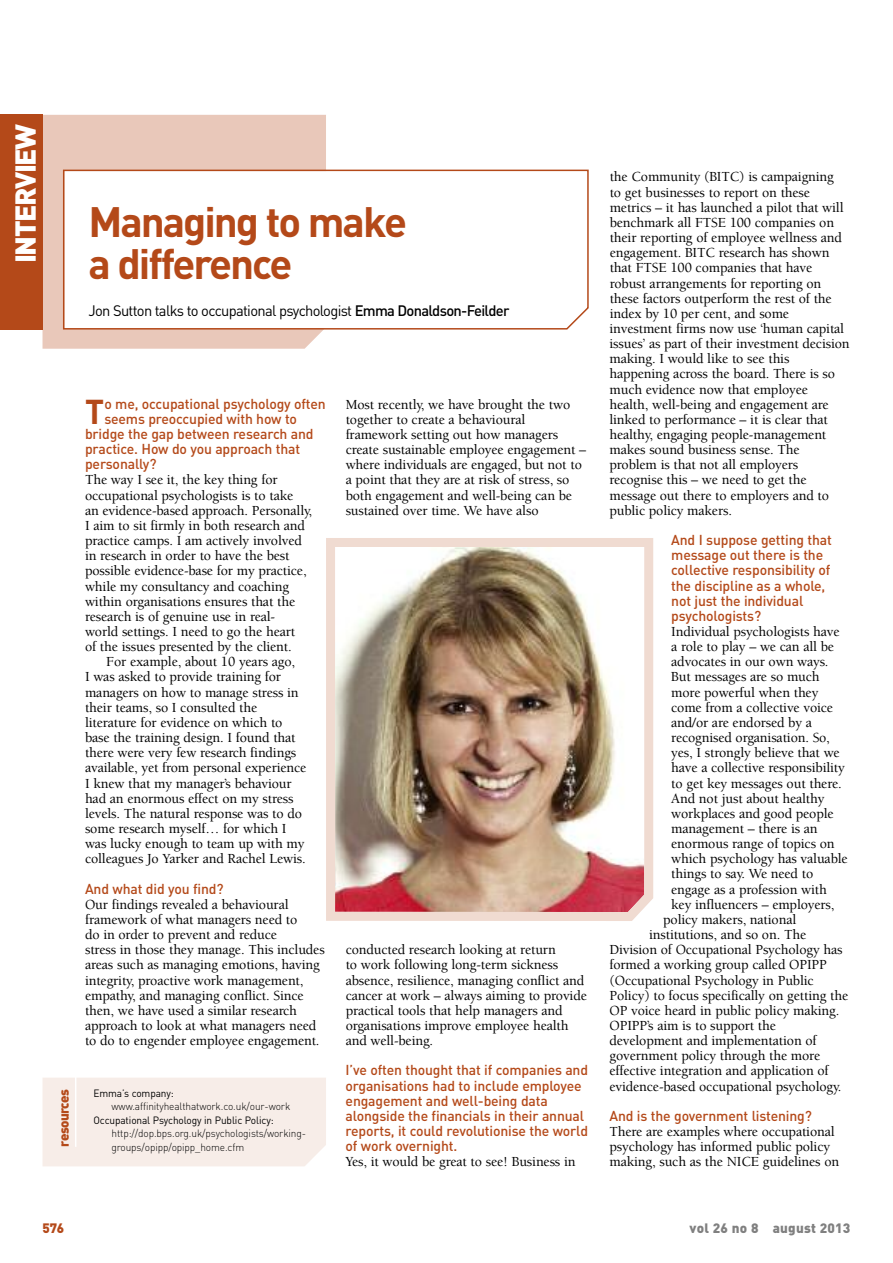
<style>
.page{position:relative;width:893px;height:1263px;background:#fff}
.page>*{position:absolute;margin:0;border:0;box-sizing:border-box;transform-origin:0 0}
.t1{font:700 42px/42px "DIN Pro";letter-spacing:-.05em;color:#b44919}
.t2{font:700 34.05px "DIN Pro";color:#b44919}
.t3{font:900 28.5px "DIN Pro";letter-spacing:-.05em;color:#fff}
.t4{font:15px "DIN Pro";letter-spacing:-.045em;color:#000}
.t5{font:500 14.25px/15.1px "Berkeley Std";letter-spacing:-.01em;color:#000}
.t6{font:500 14.25px/15.1px "DIN Pro";letter-spacing:-.01em;color:#b44919}
.t7{font:900 13.5px "DIN Pro";letter-spacing:.015em;color:#808080}
.t8{font:900 13.5px "DIN Pro";letter-spacing:-.05em;color:#b44919}
.t9{font:300 10.5px/13.5px "DIN Pro";letter-spacing:-.01em;color:#000;scale:.96 1}
.t10{font:10.5px "DIN Pro";letter-spacing:-.01em;color:#000;scale:.96 1}
.s1{font-weight:500}
</style>
<div class="page">
<div style="left:43px;top:115px;width:283px;height:234px;background:#e9c8ba"></div>
<svg style="left:63px;top:170px;width:526px;height:160px"></svg>
<img style="left:326px;top:538px;width:327px;height:383px">
<div style="left:0;top:115px;width:43px;height:215px;background:#b44919"></div>
<div style="left:43px;top:1078px;width:283px;height:88px;background:#f7ede8"></div>
<hr style="left:75px;top:1068px;width:1px;height:79px;background:#fff">
<h3 class="t3" style="left:16px;top:263px;width:141px;rotate:-90deg">INTERVIEW</h3>
<h1 class="t1" style="left:88px;top:205px;width:320px">Managing to make a difference</h1>
<p class="t4" style="left:88px;top:306px;width:423px">Jon Sutton talks to occupational psychologist <span class="s1">Emma Donaldson-Feilder</span></p>
<h2 class="t2" style="left:85px;top:400px;width:21px">T</h2>
<p class="t6" style="left:104px;top:397px;width:223px">o me, occupational psychology often</p>
<p class="t6" style="left:104px;top:413px;width:194px">seems preoccupied with how to</p>
<p class="t6" style="left:85px;top:428px;width:230px">bridge the gap between research and</p>
<p class="t6" style="left:85px;top:443px;width:217px">practice. How do you approach that</p>
<p class="t6" style="left:85px;top:458px;width:73px">personally?</p>
<p class="t5" style="left:85px;top:474px;width:229px">The way I see it, the key thing for occupational psychologists is to take<br>an evidence-based approach. Personally, I aim to sit firmly in both research and practice camps. I am actively involved in research in order to have the best possible evidence-base for my practice, while my consultancy and coaching within organisations ensures that the research is of genuine use in real-<br>world settings. I need to go the heart<br>of the issues presented by the client.</p>
<p class="t5" style="left:85px;top:655px;width:223px;text-indent:21px">For example, about 10 years ago,<br>I was asked to provide training for managers on how to manage stress in their teams, so I consulted the literature for evidence on which to base the training design. I found that there were very few research findings available, yet from personal experience I knew that my manager’s behaviour had an enormous effect on my stress levels. The natural response was to do some research myself… for which I was lucky enough to team up with my colleagues Jo Yarker and Rachel Lewis.</p>
<p class="t6" style="left:85px;top:882px;width:140px">And what did you find?</p>
<p class="t5" style="left:85px;top:898px;width:241px">Our findings revealed a behavioural framework of what managers need to<br>do in order to prevent and reduce<br>stress in those they manage. This includes areas such as managing emotions, having integrity, proactive work management, empathy, and managing conflict. Since then, we have used a similar research approach to look at what managers need to do to engender employee engagement.</p>
<p class="t8" style="left:59px;top:1147px;width:59px;rotate:-90deg">resources</p>
<p class="t10" style="left:94px;top:1089px;width:85px">Emma’s company:</p>
<p class="t9" style="left:112px;top:1101px;width:188px">www.affinityhealthatwork.co.uk/our-work</p>
<p class="t10" style="left:94px;top:1116px;width:189px">Occupational Psychology in Public Policy:</p>
<p class="t9" style="left:112px;top:1128px;width:204px">http://dop.bps.org.uk/psychologists/working&shy;groups/opipp/opipp_home.cfm</p>
<p class="t5" style="left:346px;top:398px;width:242px">Most recently, we have brought the two together to create a behavioural framework setting out how managers create sustainable employee engagement – where individuals are engaged, but not to a point that they are at risk of stress, so both engagement and well-being can be sustained over time. We have also</p>
<p class="t5" style="left:346px;top:943px;width:243px">conducted research looking at return<br>to work following long-term sickness absence, resilience, managing conflict and cancer at work – always aiming to provide practical tools that help managers and organisations improve employee health and well-being.</p>
<p class="t6" style="left:346px;top:1064px;width:244px">I’ve often thought that if companies and organisations had to include employee engagement and well-being data alongside the financials in their annual reports, it could revolutionise the world of work overnight.</p>
<p class="t5" style="left:346px;top:1155px;width:231px">Yes, it would be great to see! Business in</p>
<p class="t5" style="left:609px;top:171px;width:242px">the Community (BITC) is campaigning<br>to get businesses to report on these metrics – it has launched a pilot that will benchmark all FTSE 100 companies on their reporting of employee wellness and engagement. BITC research has shown that FTSE 100 companies that have robust arrangements for reporting on these factors outperform the rest of the index by 10 per cent, and some investment firms now use ‘human capital issues’ as part of their investment decision making. I would like to see this happening across the board. There is so much evidence now that employee health, well-being and engagement are linked to performance – it is clear that healthy, engaging people-management makes sound business sense. The problem is that not all employers recognise this – we need to get the message out there to employers and to public policy makers.</p>
<p class="t6" style="left:671px;top:534px;width:162px">And I suppose getting that message out there is the collective responsibility of the discipline as a whole, not just the individual psychologists?</p>
<p class="t5" style="left:671px;top:625px;width:170px">Individual psychologists have</p>
<p class="t5" style="left:671px;top:640px;width:164px">a role to play – we can all be</p>
<p class="t5" style="left:671px;top:655px;width:159px">advocates in our own ways.</p>
<p class="t5" style="left:671px;top:671px;width:150px">But messages are so much</p>
<p class="t5" style="left:671px;top:686px;width:149px">more powerful when they</p>
<p class="t5" style="left:671px;top:701px;width:163px">come from a collective voice</p>
<p class="t5" style="left:671px;top:716px;width:142px">and/or are endorsed by a</p>
<p class="t5" style="left:671px;top:731px;width:160px">recognised organisation. So,</p>
<p class="t5" style="left:671px;top:746px;width:170px">yes, I strongly believe that we</p>
<p class="t5" style="left:671px;top:761px;width:175px">have a collective responsibility</p>
<p class="t5" style="left:671px;top:777px;width:172px">to get key messages out there.</p>
<p class="t5" style="left:671px;top:792px;width:155px">And not just about healthy</p>
<p class="t5" style="left:671px;top:807px;width:164px">workplaces and good people</p>
<p class="t5" style="left:671px;top:822px;width:148px">management – there is an</p>
<p class="t5" style="left:671px;top:837px;width:165px">enormous range of topics on</p>
<p class="t5" style="left:671px;top:852px;width:178px">which psychology has valuable</p>
<p class="t5" style="left:671px;top:867px;width:144px">things to say. We need to</p>
<p class="t5" style="left:671px;top:883px;width:157px">engage as a profession with</p>
<p class="t5" style="left:671px;top:898px;width:165px">key influencers – employers,</p>
<p class="t5" style="left:663px;top:913px;width:134px">policy makers, national</p>
<p class="t5" style="left:649px;top:928px;width:159px">institutions, and so on. The</p>
<p class="t5" style="left:609px;top:943px;width:235px">Division of Occupational Psychology has</p>
<p class="t5" style="left:609px;top:958px;width:219px">formed a working group called OPIPP</p>
<p class="t5" style="left:609px;top:974px;width:206px">(Occupational Psychology in Public</p>
<p class="t5" style="left:609px;top:989px;width:240px">Policy) to focus specifically on getting the</p>
<p class="t5" style="left:609px;top:1004px;width:231px">OP voice heard in public policy making.</p>
<p class="t5" style="left:609px;top:1019px;width:168px">OPIPP’s aim is to support the</p>
<p class="t5" style="left:609px;top:1034px;width:209px">development and implementation of</p>
<p class="t5" style="left:609px;top:1049px;width:212px">government policy through the more</p>
<p class="t5" style="left:609px;top:1064px;width:221px">effective integration and application of</p>
<p class="t5" style="left:609px;top:1080px;width:233px">evidence-based occupational psychology.</p>
<p class="t6" style="left:609px;top:1109px;width:204px">And is the government listening?</p>
<p class="t5" style="left:609px;top:1125px;width:231px">There are examples where occupational psychology has informed public policy making, such as the NICE guidelines on</p>
<p class="t8" style="left:43px;top:1223px;width:23px">576</p>
<p class="t7" style="left:689px;top:1223px;width:162px">vol 26 no 8 august 2013</p>
</div>
